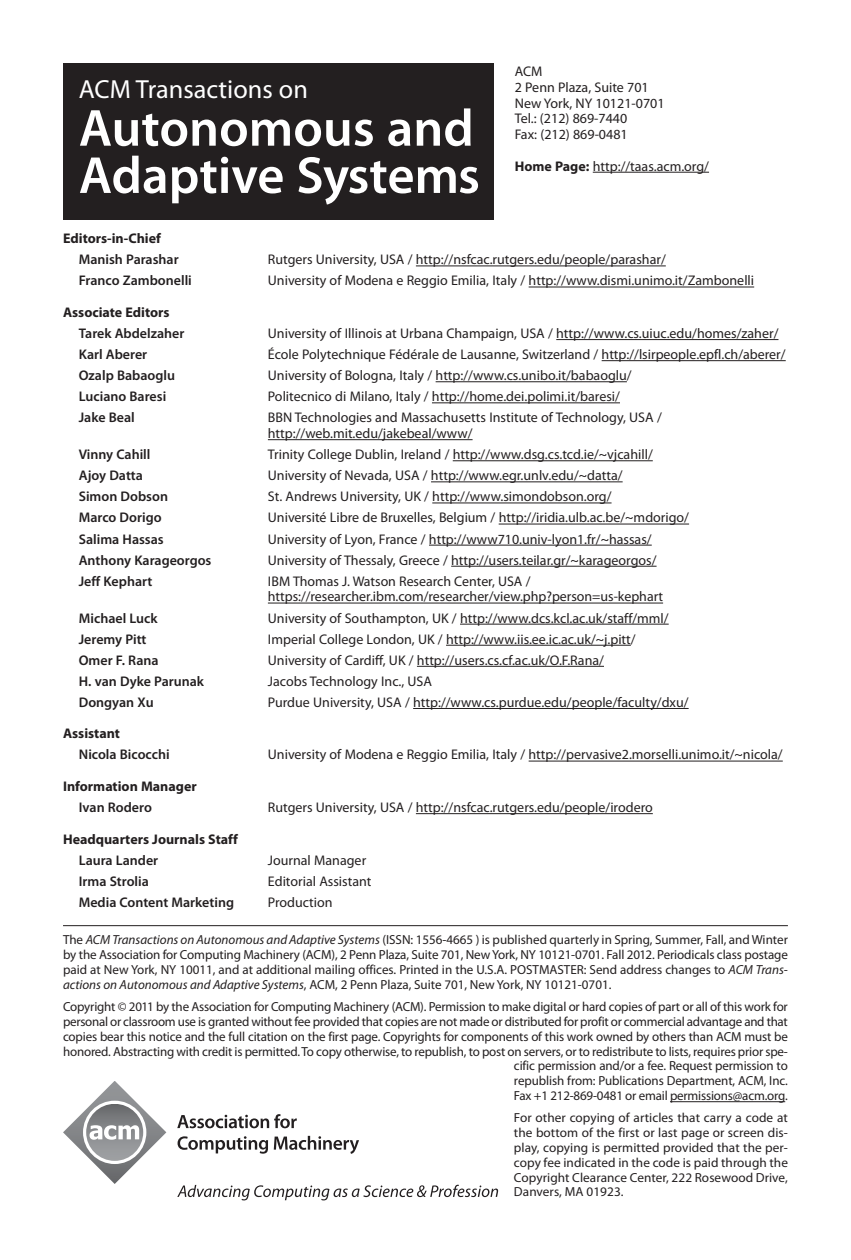
<style>
.page{position:relative;width:851px;height:1260px;background:#fff}
.page>*{position:absolute;margin:0;border:0;box-sizing:border-box;transform-origin:0 0}
.t1{font:600 52.5px/47.2px "Myriad Pro";color:#fff}
.t2{font:26.25px "Myriad Pro";color:#fff}
.t3{font:14px/15.8px "Myriad Pro";color:#231f20}
.t4{font:600 14px "Myriad Pro";color:#231f20}
.t5{font:700 14px "Myriad Pro";color:#231f20}
.t6{font:13.12px/14.9px "Myriad Pro";letter-spacing:-.015em;color:#231f20;text-align:justify}
.s1{font-weight:700}
.s2{font-style:italic}
</style>
<div class="page">
<hr style="left:592px;top:172px;width:117px;height:1px;background:#231f20">
<hr style="left:416px;top:266px;width:249px;height:1px;background:#231f20">
<hr style="left:528px;top:287px;width:226px;height:1px;background:#231f20">
<hr style="left:556px;top:339px;width:222px;height:1px;background:#231f20">
<hr style="left:601px;top:360px;width:184px;height:1px;background:#231f20">
<hr style="left:435px;top:381px;width:192px;height:1px;background:#231f20">
<hr style="left:432px;top:402px;width:188px;height:1px;background:#231f20">
<hr style="left:268px;top:439px;width:204px;height:1px;background:#231f20">
<hr style="left:453px;top:460px;width:199px;height:1px;background:#231f20">
<hr style="left:431px;top:482px;width:191px;height:1px;background:#231f20">
<hr style="left:432px;top:503px;width:179px;height:1px;background:#231f20">
<hr style="left:498px;top:524px;width:191px;height:1px;background:#231f20">
<hr style="left:429px;top:545px;width:222px;height:1px;background:#231f20">
<hr style="left:451px;top:566px;width:205px;height:1px;background:#231f20">
<hr style="left:268px;top:603px;width:395px;height:1px;background:#231f20">
<hr style="left:460px;top:624px;width:208px;height:1px;background:#231f20">
<hr style="left:446px;top:645px;width:185px;height:1px;background:#231f20">
<hr style="left:417px;top:666px;width:187px;height:1px;background:#231f20">
<hr style="left:413px;top:708px;width:275px;height:1px;background:#231f20">
<hr style="left:528px;top:761px;width:254px;height:1px;background:#231f20">
<hr style="left:416px;top:813px;width:236px;height:1px;background:#231f20">
<hr style="left:63px;top:925px;width:725px;height:1px;background:#231f20">
<hr style="left:670px;top:1101px;width:115px;height:1px;background:#231f20">
<div style="left:63px;top:63px;width:431px;height:157px;background:#231f20"></div>
<svg style="left:177px;top:1114px;width:120px;height:14px"></svg>
<svg style="left:177px;top:1136px;width:91px;height:18px"></svg>
<svg style="left:274px;top:1136px;width:85px;height:18px"></svg>
<svg style="left:63px;top:1081px;width:103px;height:103px"></svg>
<svg style="left:177px;top:1185px;width:321px;height:15px"></svg>
<h2 class="t2" style="left:79px;top:80px;width:230px">ACM Transactions on</h2>
<h1 class="t1" style="left:79px;top:109px;width:402px">Autonomous and<br>Adaptive Systems</h1>
<p class="t3" style="left:514px;top:65px;width:151px">ACM<br>2 Penn Plaza, Suite 701<br>New York, NY 10121-0701<br>Tel.: (212) 869-7440<br>Fax: (212) 869-0481</p>
<p class="t3" style="left:514px;top:159px;width:196px"><span class="s1">Home Page:</span> http://taas.acm.org/</p>
<p class="t5" style="left:63px;top:233px;width:99px">Editors-in-Chief</p>
<p class="t4" style="left:79px;top:254px;width:101px">Manish Parashar</p>
<p class="t3" style="left:268px;top:253px;width:399px">Rutgers University, USA / http://nsfcac.rutgers.edu/people/parashar/</p>
<p class="t4" style="left:79px;top:275px;width:115px">Franco Zambonelli</p>
<p class="t3" style="left:268px;top:274px;width:488px">University of Modena e Reggio Emilia, Italy / http://www.dismi.unimo.it/Zambonelli</p>
<p class="t5" style="left:63px;top:307px;width:108px">Associate Editors</p>
<p class="t4" style="left:79px;top:328px;width:107px">Tarek Abdelzaher</p>
<p class="t3" style="left:268px;top:327px;width:512px">University of Illinois at Urbana Champaign, USA / http://www.cs.uiuc.edu/homes/zaher/</p>
<p class="t4" style="left:79px;top:349px;width:70px">Karl Aberer</p>
<p class="t3" style="left:268px;top:348px;width:519px">École Polytechnique Fédérale de Lausanne, Switzerland / http://lsirpeople.epfl.ch/aberer/</p>
<p class="t4" style="left:79px;top:370px;width:98px">Ozalp Babaoglu</p>
<p class="t3" style="left:268px;top:369px;width:365px">University of Bologna, Italy / http://www.cs.unibo.it/babaoglu/</p>
<p class="t4" style="left:79px;top:391px;width:89px">Luciano Baresi</p>
<p class="t3" style="left:268px;top:390px;width:353px">Politecnico di Milano, Italy / http://home.dei.polimi.it/baresi/</p>
<p class="t4" style="left:79px;top:412px;width:58px">Jake Beal</p>
<p class="t3" style="left:268px;top:411px;width:395px">BBN Technologies and Massachusetts Institute of Technology, USA / http://web.mit.edu/jakebeal/www/</p>
<p class="t4" style="left:79px;top:449px;width:73px">Vinny Cahill</p>
<p class="t3" style="left:268px;top:448px;width:386px">Trinity College Dublin, Ireland / http://www.dsg.cs.tcd.ie/~vjcahill/</p>
<p class="t4" style="left:79px;top:470px;width:66px">Ajoy Datta</p>
<p class="t3" style="left:268px;top:469px;width:356px">University of Nevada, USA / http://www.egr.unlv.edu/~datta/</p>
<p class="t4" style="left:79px;top:491px;width:91px">Simon Dobson</p>
<p class="t3" style="left:268px;top:490px;width:345px">St. Andrews University, UK / http://www.simondobson.org/</p>
<p class="t4" style="left:79px;top:513px;width:84px">Marco Dorigo</p>
<p class="t3" style="left:268px;top:511px;width:422px">Université Libre de Bruxelles, Belgium / http://iridia.ulb.ac.be/~mdorigo/</p>
<p class="t4" style="left:79px;top:534px;width:86px">Salima Hassas</p>
<p class="t3" style="left:268px;top:532px;width:385px">University of Lyon, France / http://www710.univ-lyon1.fr/~hassas/</p>
<p class="t4" style="left:79px;top:555px;width:134px">Anthony Karageorgos</p>
<p class="t3" style="left:268px;top:553px;width:390px">University of Thessaly, Greece / http://users.teilar.gr/~karageorgos/</p>
<p class="t4" style="left:79px;top:576px;width:75px">Jeff Kephart</p>
<p class="t3" style="left:268px;top:574px;width:397px">IBM Thomas J. Watson Research Center, USA / https://researcher.ibm.com/researcher/view.php?person=us-kephart</p>
<p class="t4" style="left:79px;top:613px;width:80px">Michael Luck</p>
<p class="t3" style="left:268px;top:611px;width:402px">University of Southampton, UK / http://www.dcs.kcl.ac.uk/staff/mml/</p>
<p class="t4" style="left:79px;top:634px;width:69px">Jeremy Pitt</p>
<p class="t3" style="left:268px;top:632px;width:369px">Imperial College London, UK / http://www.iis.ee.ic.ac.uk/~j.pitt/</p>
<p class="t4" style="left:79px;top:655px;width:81px">Omer F. Rana</p>
<p class="t3" style="left:268px;top:653px;width:337px">University of Cardiff, UK / http://users.cs.cf.ac.uk/O.F.Rana/</p>
<p class="t4" style="left:79px;top:676px;width:127px">H. van Dyke Parunak</p>
<p class="t3" style="left:268px;top:674px;width:166px">Jacobs Technology Inc., USA</p>
<p class="t4" style="left:79px;top:697px;width:76px">Dongyan Xu</p>
<p class="t3" style="left:268px;top:696px;width:422px">Purdue University, USA / http://www.cs.purdue.edu/people/faculty/dxu/</p>
<p class="t5" style="left:63px;top:728px;width:58px">Assistant</p>
<p class="t4" style="left:79px;top:750px;width:92px">Nicola Bicocchi</p>
<p class="t3" style="left:268px;top:748px;width:516px">University of Modena e Reggio Emilia, Italy / http://pervasive2.morselli.unimo.it/~nicola/</p>
<p class="t5" style="left:63px;top:781px;width:135px">Information Manager</p>
<p class="t4" style="left:79px;top:802px;width:75px">Ivan Rodero</p>
<p class="t3" style="left:268px;top:801px;width:386px">Rutgers University, USA / http://nsfcac.rutgers.edu/people/irodero</p>
<p class="t5" style="left:63px;top:834px;width:176px">Headquarters Journals Staff</p>
<p class="t4" style="left:79px;top:855px;width:81px">Laura Lander</p>
<p class="t3" style="left:268px;top:853px;width:100px">Journal Manager</p>
<p class="t4" style="left:79px;top:876px;width:72px">Irma Strolia</p>
<p class="t3" style="left:268px;top:874px;width:105px">Editorial Assistant</p>
<p class="t4" style="left:79px;top:897px;width:157px">Media Content Marketing</p>
<p class="t3" style="left:268px;top:895px;width:66px">Production</p>
<p class="t6" style="left:63px;top:934px;width:726px">The <span class="s2">ACM Transactions on Autonomous and Adaptive Systems</span> (ISSN: 1556-4665 ) is published quarterly in Spring, Summer, Fall, and Winter by the Association for Computing Machinery (ACM), 2 Penn Plaza, Suite 701, New York, NY 10121-0701. Fall 2012. Periodicals class postage paid at New York, NY 10011, and at additional mailing offices. Printed in the U.S.A. POSTMASTER: Send address changes to <span class="s2">ACM Trans&shy;actions on Autonomous and Adaptive Systems</span>, ACM, 2 Penn Plaza, Suite 701, New York, NY 10121-0701.</p>
<p class="t6" style="left:63px;top:1000px;width:726px;text-align:right">Copyright © 2011 by the Association for Computing Machinery (ACM). Permission to make digital or hard copies of part or all of this work for personal or classroom use is granted without fee provided that copies are not made or distributed for profit or commercial advantage and that copies bear this notice and the full citation on the first page. Copyrights for components of this work owned by others than ACM must be honored. Abstracting with credit is permitted. To copy otherwise, to republish, to post on servers, or to redistribute to lists, requires prior spe&shy;cific permission and/or a fee. Request permission to<br>republish from: Publications Department, ACM, Inc.<br>Fax +1 212-869-0481 or email permissions@acm.org.</p>
<p class="t6" style="left:514px;top:1111px;width:275px">For other copying of articles that carry a code at the bottom of the first or last page or screen dis&shy;play, copying is permitted provided that the per&shy;copy fee indicated in the code is paid through the Copyright Clearance Center, 222 Rosewood Drive, Danvers, MA 01923.</p>
</div>
